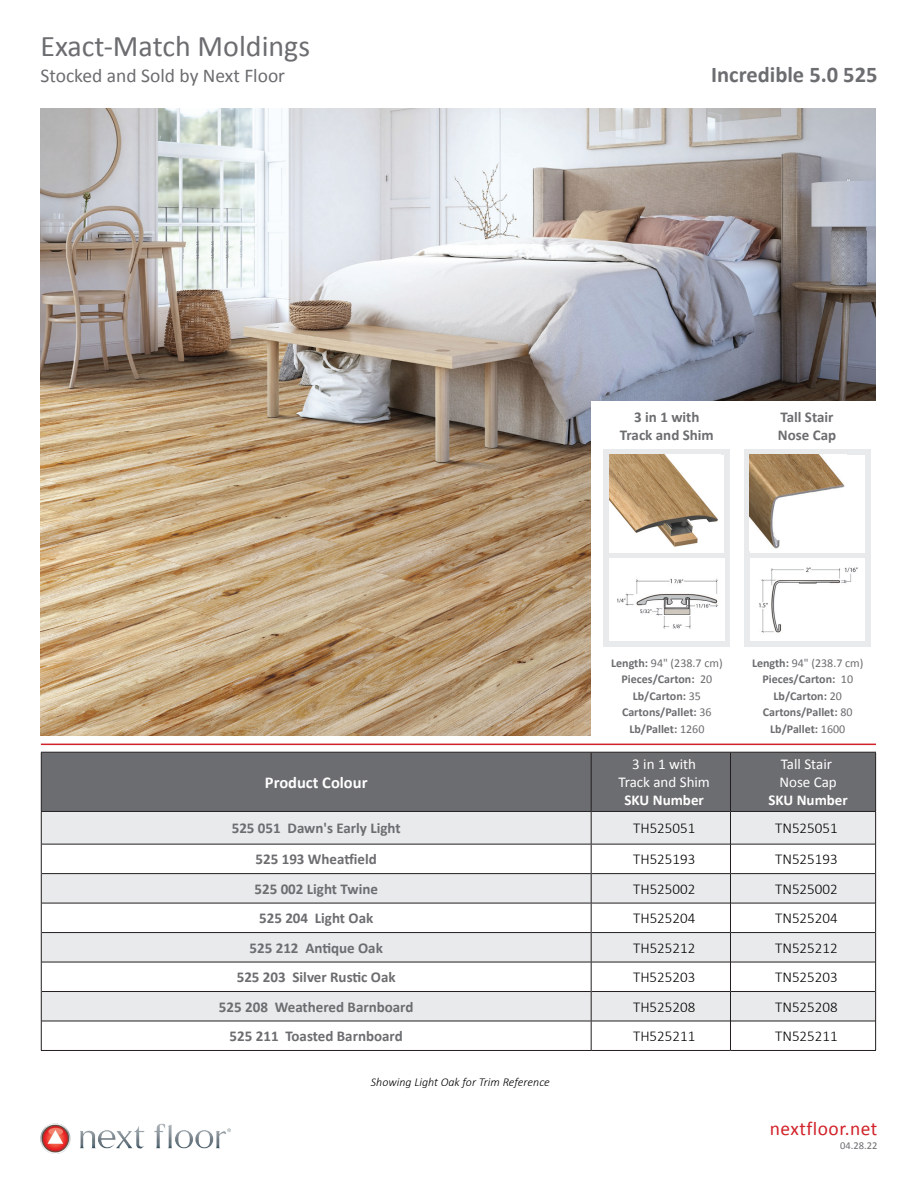
<style>
.page{position:relative;width:918px;height:1188px;background:#fff}
.page>*{position:absolute;margin:0;border:0;box-sizing:border-box;transform-origin:0 0}
.t1{font:30px "Calibri";color:#6c6d70}
.t2{font:700 22.5px "Calibri";color:#6c6d70}
.t3{font:19.5px "Calibri";color:#6c6d70}
.t4{font:19.5px "Calibri";letter-spacing:.025em;color:#d1232a}
.t5{font:700 16.5px "Calibri";color:#fff}
.t6{font:700 15px/18px "Calibri";color:#6c6d70;text-align:center}
.t7{font:300 15px "Calibri";color:#010101}
.t8{font:15px/18px "Calibri";color:#fff;text-align:center}
.t9{font:700 15px "Calibri";color:#fff}
.t10{font:700 12px/16.5px "Calibri";color:#6c6d70;text-align:center}
.t11{font:italic 300 12px "Calibri";color:#010101}
.t12{font:10.5px "Calibri";color:#6c6d70}
.s1{font-weight:400}
</style>
<div class="page">
<img style="left:40px;top:1124px;width:190px;height:30px">
<hr style="left:41px;top:744px;width:835px;height:1px;background:#d1232a">
<img style="left:40px;top:108px;width:835px;height:627px">
<div style="left:42px;top:753px;width:833px;height:58px;background:#6c6d70"></div>
<svg style="left:42px;top:812px;width:833px;height:209px;fill:#e9eaeb"></svg>
<svg style="left:592px;top:845px;width:283px;height:176px;fill:#e9eaeb"></svg>
<hr style="left:592px;top:1021px;width:138px;height:1px;background:#231f20">
<hr style="left:731px;top:1021px;width:144px;height:1px;background:#231f20">
<hr style="left:42px;top:844px;width:549px;height:1px;background:#231f20">
<hr style="left:42px;top:873px;width:549px;height:1px;background:#231f20">
<hr style="left:42px;top:903px;width:549px;height:1px;background:#231f20">
<hr style="left:42px;top:932px;width:549px;height:1px;background:#231f20">
<hr style="left:42px;top:962px;width:549px;height:1px;background:#231f20">
<hr style="left:42px;top:991px;width:549px;height:1px;background:#231f20">
<hr style="left:42px;top:1021px;width:549px;height:1px;background:#231f20">
<hr style="left:592px;top:844px;width:138px;height:1px;background:#231f20">
<hr style="left:731px;top:844px;width:144px;height:1px;background:#231f20">
<hr style="left:592px;top:873px;width:138px;height:1px;background:#231f20">
<hr style="left:731px;top:873px;width:144px;height:1px;background:#231f20">
<hr style="left:592px;top:903px;width:138px;height:1px;background:#231f20">
<hr style="left:731px;top:903px;width:144px;height:1px;background:#231f20">
<hr style="left:592px;top:932px;width:138px;height:1px;background:#231f20">
<hr style="left:731px;top:932px;width:144px;height:1px;background:#231f20">
<hr style="left:592px;top:962px;width:138px;height:1px;background:#231f20">
<hr style="left:731px;top:962px;width:144px;height:1px;background:#231f20">
<hr style="left:592px;top:991px;width:138px;height:1px;background:#231f20">
<hr style="left:731px;top:991px;width:144px;height:1px;background:#231f20">
<hr style="left:591px;top:812px;width:1px;height:32px;background:#231f20">
<hr style="left:730px;top:812px;width:1px;height:32px;background:#231f20">
<hr style="left:875px;top:812px;width:1px;height:32px;background:#231f20">
<hr style="left:591px;top:844px;width:1px;height:30px;background:#231f20">
<hr style="left:730px;top:844px;width:1px;height:30px;background:#231f20">
<hr style="left:875px;top:844px;width:1px;height:30px;background:#231f20">
<svg style="left:591px;top:874px;width:1px;height:29px"></svg>
<svg style="left:730px;top:874px;width:1px;height:29px"></svg>
<svg style="left:875px;top:874px;width:1px;height:29px"></svg>
<hr style="left:591px;top:903px;width:1px;height:30px;background:#231f20">
<hr style="left:730px;top:903px;width:1px;height:30px;background:#231f20">
<hr style="left:875px;top:903px;width:1px;height:30px;background:#231f20">
<svg style="left:591px;top:933px;width:1px;height:29px"></svg>
<svg style="left:730px;top:933px;width:1px;height:29px"></svg>
<svg style="left:875px;top:933px;width:1px;height:29px"></svg>
<hr style="left:591px;top:962px;width:1px;height:30px;background:#231f20">
<hr style="left:730px;top:962px;width:1px;height:30px;background:#231f20">
<hr style="left:875px;top:962px;width:1px;height:30px;background:#231f20">
<svg style="left:591px;top:992px;width:1px;height:58px"></svg>
<svg style="left:730px;top:992px;width:1px;height:58px"></svg>
<svg style="left:875px;top:992px;width:1px;height:58px"></svg>
<hr style="left:591px;top:753px;width:1px;height:58px;background:#231f20">
<hr style="left:730px;top:753px;width:1px;height:58px;background:#231f20">
<hr style="left:875px;top:753px;width:1px;height:58px;background:#231f20">
<hr style="left:41px;top:752px;width:550px;height:1px;background:#231f20">
<hr style="left:591px;top:752px;width:139px;height:1px;background:#231f20">
<hr style="left:730px;top:752px;width:146px;height:1px;background:#231f20">
<hr style="left:41px;top:812px;width:1px;height:32px;background:#231f20">
<hr style="left:41px;top:844px;width:1px;height:30px;background:#231f20">
<svg style="left:41px;top:874px;width:1px;height:29px"></svg>
<hr style="left:41px;top:903px;width:1px;height:30px;background:#231f20">
<svg style="left:41px;top:933px;width:1px;height:29px"></svg>
<hr style="left:41px;top:962px;width:1px;height:30px;background:#231f20">
<svg style="left:41px;top:992px;width:1px;height:58px"></svg>
<hr style="left:41px;top:1050px;width:550px;height:1px;background:#231f20">
<hr style="left:591px;top:1050px;width:139px;height:1px;background:#231f20">
<hr style="left:730px;top:1050px;width:146px;height:1px;background:#231f20">
<hr style="left:41px;top:753px;width:1px;height:58px;background:#231f20">
<hr style="left:41px;top:811px;width:550px;height:1px;background:#231f20">
<hr style="left:591px;top:811px;width:139px;height:1px;background:#231f20">
<hr style="left:730px;top:811px;width:146px;height:1px;background:#231f20">
<div style="left:591px;top:402px;width:291px;height:341px;background:#fff"></div>
<div style="left:604px;top:449px;width:126px;height:197px;background:#e9eaeb"></div>
<div style="left:610px;top:455px;width:114px;height:97px;background:#fff"></div>
<img style="left:610px;top:455px;width:108px;height:92px">
<img style="left:610px;top:558px;width:114px;height:83px">
<div style="left:744px;top:449px;width:126px;height:197px;background:#e9eaeb"></div>
<div style="left:750px;top:455px;width:114px;height:97px;background:#fff"></div>
<img style="left:750px;top:455px;width:95px;height:94px">
<div style="left:750px;top:558px;width:114px;height:83px;background:#fff"></div>
<img style="left:759px;top:567px;width:99px;height:66px">
<h1 class="t1" style="left:40px;top:25px;width:271px">Exact-Match Moldings</h1>
<h3 class="t3" style="left:40px;top:62px;width:246px">Stocked and Sold by Next Floor</h3>
<p class="t5" style="left:265px;top:771px;width:104px">Product Colour</p>
<h2 class="t2" style="left:711px;top:58px;width:168px">Incredible 5.0 525</h2>
<p class="t6" style="left:620px;top:407px;width:95px">3 in 1 with<br>Track and Shim</p>
<p class="t6" style="left:778px;top:407px;width:60px;text-align:left">Tall Stair<br>Nose Cap</p>
<p class="t10" style="left:611px;top:654px;width:113px">Length: <span class="s1">94" (238.7 cm)<br></span>Pieces/Carton: <span class="s1">20<br></span>Lb/Carton: <span class="s1">35<br></span>Cartons/Pallet: <span class="s1">36<br></span>Lb/Pallet: <span class="s1">1260</span></p>
<p class="t10" style="left:752px;top:654px;width:113px">Length: <span class="s1">94" (238.7 cm)<br></span>Pieces/Carton: <span class="s1">10<br></span>Lb/Carton: <span class="s1">20<br></span>Cartons/Pallet: <span class="s1">80<br></span>Lb/Pallet: <span class="s1">1600</span></p>
<p class="t8" style="left:618px;top:755px;width:93px">3 in 1 with<br>Track and Shim</p>
<p class="t9" style="left:625px;top:790px;width:81px">SKU Number</p>
<p class="t8" style="left:779px;top:755px;width:59px;text-align:left">Tall Stair<br>Nose Cap</p>
<p class="t9" style="left:768px;top:790px;width:81px">SKU Number</p>
<p class="t6" style="left:232px;top:819px;width:170px">525 051 Dawn's Early Light</p>
<p class="t7" style="left:633px;top:819px;width:64px">TH525051</p>
<p class="t7" style="left:775px;top:819px;width:64px">TN525051</p>
<p class="t6" style="left:256px;top:850px;width:123px">525 193 Wheatfield</p>
<p class="t7" style="left:633px;top:850px;width:64px">TH525193</p>
<p class="t7" style="left:775px;top:850px;width:64px">TN525193</p>
<p class="t6" style="left:255px;top:879px;width:125px">525 002 Light Twine</p>
<p class="t7" style="left:633px;top:880px;width:64px">TH525002</p>
<p class="t7" style="left:775px;top:880px;width:64px">TN525002</p>
<p class="t6" style="left:259px;top:909px;width:116px">525 204 Light Oak</p>
<p class="t7" style="left:633px;top:909px;width:64px">TH525204</p>
<p class="t7" style="left:775px;top:909px;width:64px">TN525204</p>
<p class="t6" style="left:250px;top:938px;width:135px">525 212 Antique Oak</p>
<p class="t7" style="left:633px;top:939px;width:64px">TH525212</p>
<p class="t7" style="left:775px;top:939px;width:64px">TN525212</p>
<p class="t6" style="left:237px;top:968px;width:160px">525 203 Silver Rustic Oak</p>
<p class="t7" style="left:633px;top:968px;width:64px">TH525203</p>
<p class="t7" style="left:775px;top:968px;width:64px">TN525203</p>
<p class="t6" style="left:219px;top:997px;width:196px">525 208 Weathered Barnboard</p>
<p class="t7" style="left:633px;top:998px;width:64px">TH525208</p>
<p class="t7" style="left:775px;top:998px;width:64px">TN525208</p>
<p class="t6" style="left:230px;top:1027px;width:175px">525 211 Toasted Barnboard</p>
<p class="t7" style="left:633px;top:1027px;width:64px">TH525211</p>
<p class="t7" style="left:775px;top:1027px;width:64px">TN525211</p>
<p class="t11" style="left:371px;top:1074px;width:180px">Showing Light Oak for Trim Reference</p>
<h3 class="t4" style="left:770px;top:1115px;width:109px">nextfloor.net</h3>
<p class="t12" style="left:840px;top:1138px;width:39px">04.28.22</p>
</div>
